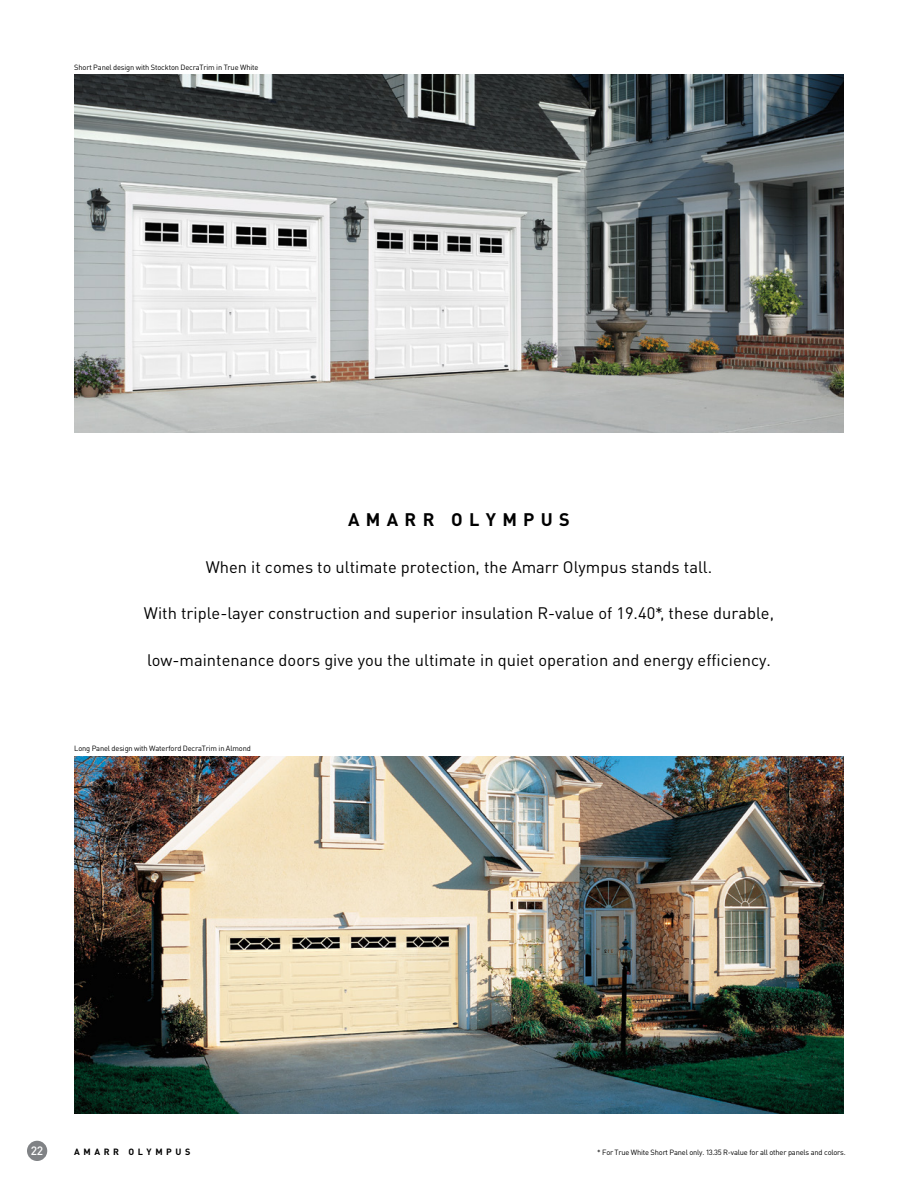
<style>
.page{position:relative;width:918px;height:1188px;background:#fff}
.page>*{position:absolute;margin:0;border:0;box-sizing:border-box;transform-origin:0 0}
.t1{font:700 18px "DIN";letter-spacing:.35em;color:#000}
.t2{font:16.5px "DIN";color:#000}
.t3{font:500 12px "DIN";color:#fff}
.t4{font:700 9px "DIN";letter-spacing:.4em;color:#000}
.t5{font:7.5px "DIN";letter-spacing:-.02em;color:#000}
</style>
<div class="page">
<div style="left:27px;top:1141px;width:20px;height:20px;background:#808285;border-radius:50%"></div>
<img style="left:74px;top:74px;width:770px;height:358px">
<img style="left:74px;top:756px;width:770px;height:358px">
<p class="t5" style="left:74px;top:63px;width:186px">Short Panel design with Stockton DecraTrim in True White</p>
<p class="t1" style="left:348px;top:508px;width:223px">AMARR OLYMPUS</p>
<p class="t2" style="left:206px;top:557px;width:508px">When it comes to ultimate protection, the Amarr Olympus stands tall.</p>
<p class="t2" style="left:144px;top:603px;width:632px">With triple-layer construction and superior insulation R-value of 19.40*, these durable,</p>
<p class="t2" style="left:147px;top:650px;width:625px">low-maintenance doors give you the ultimate in quiet operation and energy efficiency.</p>
<p class="t5" style="left:74px;top:744px;width:178px">Long Panel design with Waterford DecraTrim in Almond</p>
<p class="t3" style="left:31px;top:1143px;width:14px">22</p>
<p class="t4" style="left:74px;top:1146px;width:118px">AMARR OLYMPUS</p>
<p class="t5" style="left:597px;top:1147px;width:250px">* For True White Short Panel only. 13.35 R-value for all other panels and colors.</p>
</div>
